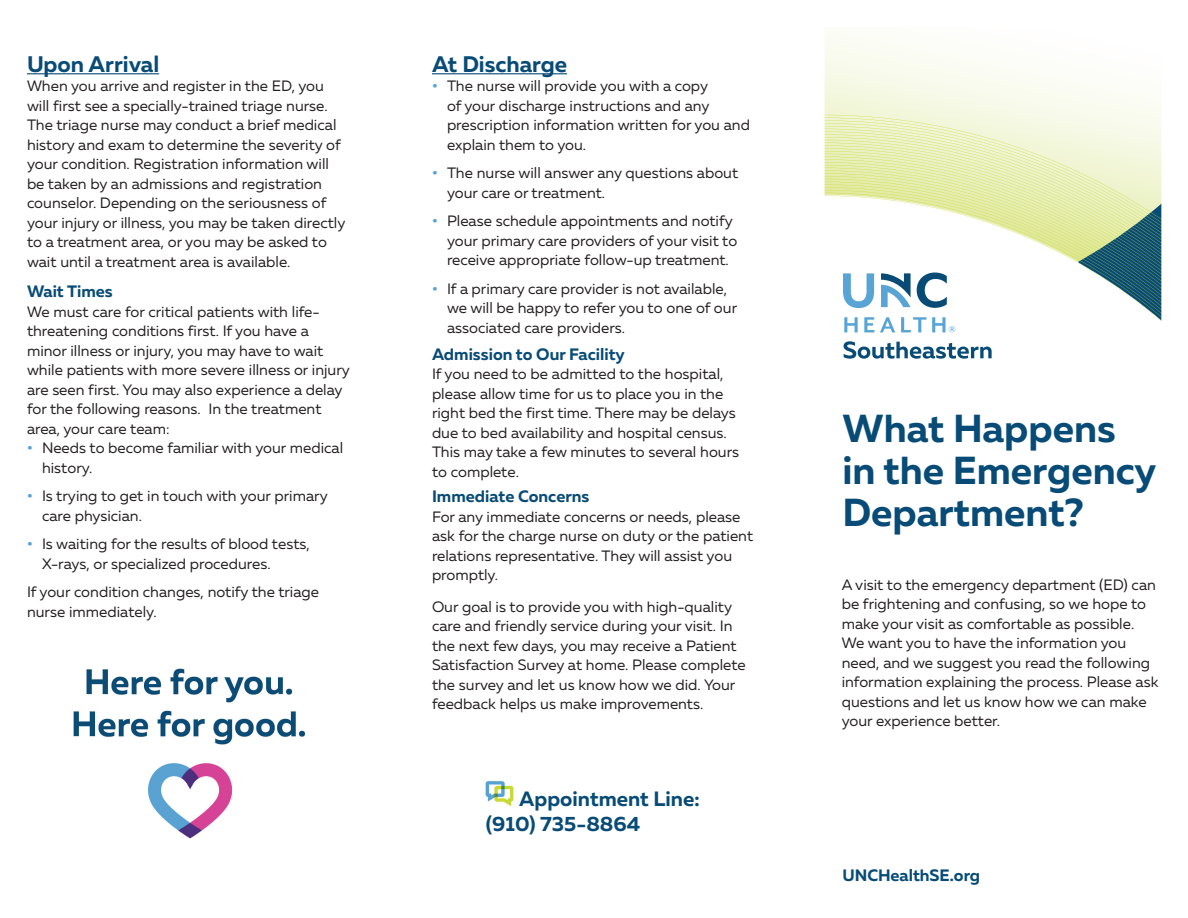
<style>
.page{position:relative;width:1188px;height:918px;background:#fff}
.page>*{position:absolute;margin:0;border:0;box-sizing:border-box;transform-origin:0 0}
.t1{font:700 39px/42px "Muller";color:#074b76}
.t2{font:700 22.5px "Muller";color:#074b76}
.t3{font:700 20.7px/25.2px "Muller";color:#074b76}
.t4{font:700 16.5px "Muller";color:#074b76}
.t5{font:15px/19.5px "Muller";color:#231f20}
.s1{font-weight:700;color:#58a5d5}
</style>
<div class="page">
<hr style="left:27px;top:73px;width:132px;height:1px;background:#074b76">
<hr style="left:432px;top:73px;width:135px;height:1px;background:#074b76">
<svg style="left:824px;top:33px;width:338px;height:326px"></svg>
<img style="left:485px;top:781px;width:29px;height:26px">
<img style="left:73px;top:668px;width:232px;height:171px">
<h2 class="t2" style="left:27px;top:50px;width:134px">Upon Arrival</h2>
<p class="t5" style="left:27px;top:76px;width:320px">When you arrive and register in the ED, you will first see a specially-trained triage nurse.<br>The triage nurse may conduct a brief medical history and exam to determine the severity of your condition. Registration information will be taken by an admissions and registration counselor. Depending on the seriousness of your injury or illness, you may be taken directly to a treatment area, or you may be asked to wait until a treatment area is available.</p>
<p class="t4" style="left:27px;top:281px;width:87px">Wait Times</p>
<p class="t5" style="left:27px;top:302px;width:325px">We must care for critical patients with life&shy;threatening conditions first. If you have a minor illness or injury, you may have to wait while patients with more severe illness or injury are seen first. You may also experience a delay for the following reasons. In the treatment area, your care team:</p>
<p class="t5" style="left:42px;top:438px;width:303px;text-indent:-15px"><span class="s1">•</span> Needs to become familiar with your medical history.</p>
<p class="t5" style="left:42px;top:486px;width:287px;text-indent:-15px"><span class="s1">•</span> Is trying to get in touch with your primary care physician.</p>
<p class="t5" style="left:42px;top:534px;width:269px;text-indent:-15px"><span class="s1">•</span> Is waiting for the results of blood tests,<br>X-rays, or specialized procedures.</p>
<p class="t5" style="left:27px;top:582px;width:294px">If your condition changes, notify the triage nurse immediately.</p>
<h2 class="t2" style="left:432px;top:50px;width:137px">At Discharge</h2>
<p class="t5" style="left:447px;top:76px;width:305px;text-indent:-15px"><span class="s1">•</span> The nurse will provide you with a copy<br>of your discharge instructions and any prescription information written for you and explain them to you.</p>
<p class="t5" style="left:447px;top:163px;width:293px;text-indent:-15px"><span class="s1">•</span> The nurse will answer any questions about your care or treatment.</p>
<p class="t5" style="left:447px;top:211px;width:292px;text-indent:-15px"><span class="s1">•</span> Please schedule appointments and notify your primary care providers of your visit to receive appropriate follow-up treatment.</p>
<p class="t5" style="left:447px;top:278px;width:292px;text-indent:-15px"><span class="s1">•</span> If a primary care provider is not available, we will be happy to refer you to one of our associated care providers.</p>
<p class="t4" style="left:432px;top:343px;width:194px">Admission to Our Facility</p>
<p class="t5" style="left:432px;top:364px;width:309px">If you need to be admitted to the hospital, please allow time for us to place you in the right bed the first time. There may be delays due to bed availability and hospital census.<br>This may take a few minutes to several hours to complete.</p>
<p class="t4" style="left:432px;top:486px;width:159px">Immediate Concerns</p>
<p class="t5" style="left:432px;top:506px;width:323px">For any immediate concerns or needs, please ask for the charge nurse on duty or the patient relations representative. They will assist you promptly.</p>
<p class="t5" style="left:432px;top:596px;width:315px">Our goal is to provide you with high-quality care and friendly service during your visit. In the next few days, you may receive a Patient Satisfaction Survey at home. Please complete the survey and let us know how we did. Your feedback helps us make improvements.</p>
<h3 class="t3" style="left:486px;top:786px;width:216px;text-indent:33px">Appointment Line: (910) 735-8864</h3>
<h1 class="t1" style="left:842px;top:408px;width:316px">What Happens in the Emergency<br>Department?</h1>
<p class="t5" style="left:842px;top:574px;width:318px">A visit to the emergency department (ED) can be frightening and confusing, so we hope to make your visit as comfortable as possible.<br>We want you to have the information you need, and we suggest you read the following information explaining the process. Please ask questions and let us know how we can make your experience better.</p>
<p class="t4" style="left:842px;top:865px;width:139px">UNCHealthSE.org</p>
</div>
